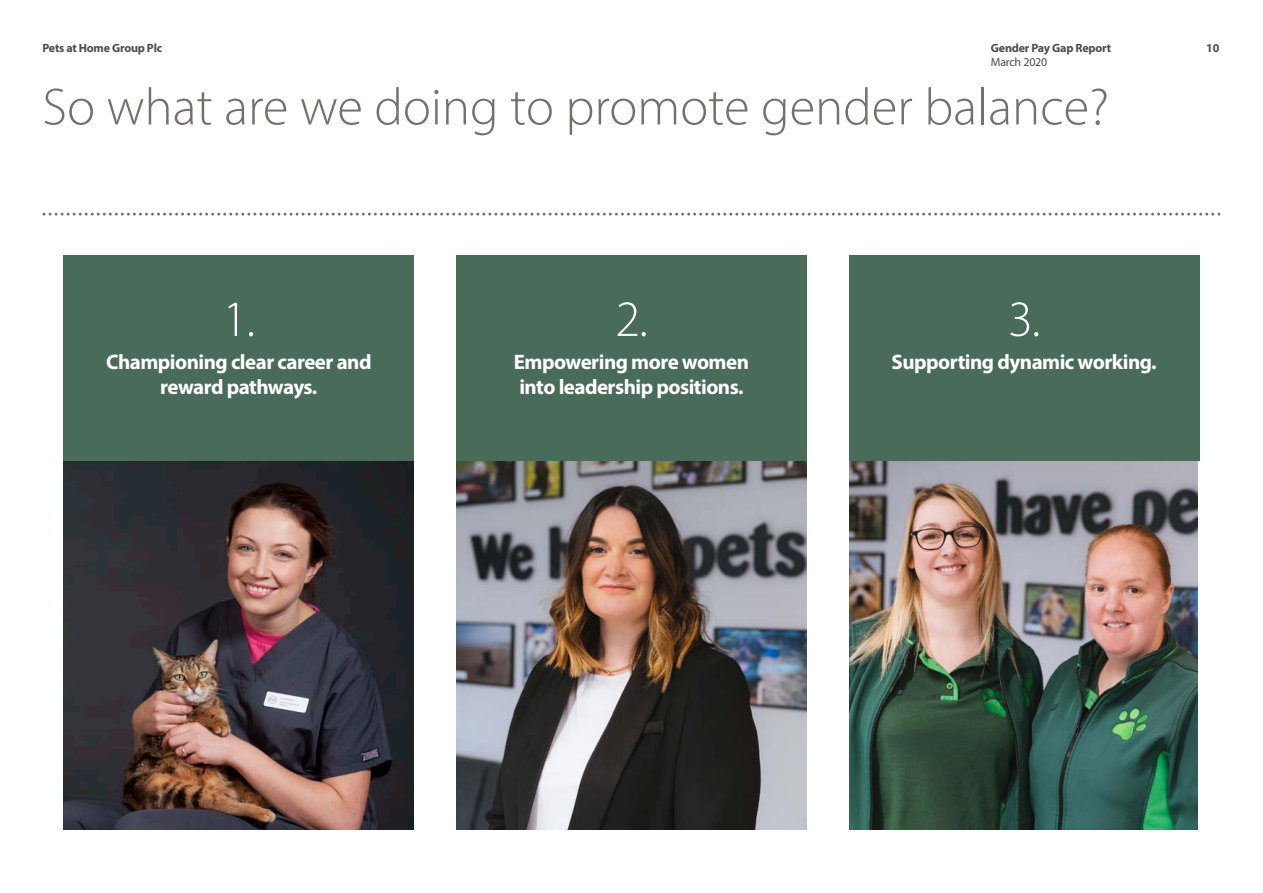
<style>
.page{position:relative;width:1263px;height:893px;background:#fff}
.page>*{position:absolute;margin:0;border:0;box-sizing:border-box;transform-origin:0 0}
.Intro{font:300 52.5px "Myriad Pro";color:#73706d}
.t1{font:300 51px "Myriad Pro";color:#fff}
.t2{font:700 21px/25.2px "Myriad Pro";letter-spacing:-.025em;color:#fff;text-align:center}
.Intro-2{font:700 12px "Myriad Pro";letter-spacing:-.02em;color:#4b4c4d}
.Intro-3{font:12px "Myriad Pro";letter-spacing:-.02em;color:#4b4c4d}
</style>
<div class="page">
<img style="left:64px;top:460px;width:350px;height:369px">
<img style="left:456px;top:460px;width:350px;height:369px">
<img style="left:849px;top:460px;width:349px;height:369px">
<div style="left:64px;top:255px;width:350px;height:205px;background:#496b5a"></div>
<div style="left:456px;top:255px;width:350px;height:205px;background:#496b5a"></div>
<div style="left:849px;top:255px;width:350px;height:205px;background:#496b5a"></div>
<svg style="left:44px;top:213px;width:1176px;height:3px"></svg>
<p class="Intro-2" style="left:43px;top:40px;width:121px">Pets at Home Group Plc</p>
<p class="Intro-2" style="left:991px;top:40px;width:122px">Gender Pay Gap Report</p>
<p class="Intro-2" style="left:1206px;top:40px;width:15px">10</p>
<p class="Intro-3" style="left:991px;top:54px;width:58px">March 2020</p>
<p class="Intro" style="left:43px;top:75px;width:1068px">So what are we doing to promote gender balance?</p>
<p class="t1" style="left:223px;top:288px;width:34px">1.</p>
<p class="t2" style="left:106px;top:349px;width:267px">Championing clear career and reward pathways.</p>
<p class="t1" style="left:615px;top:288px;width:34px">2.</p>
<p class="t2" style="left:514px;top:349px;width:237px;text-align:left">Empowering more women into leadership positions.</p>
<p class="t1" style="left:1008px;top:288px;width:34px">3.</p>
<p class="t2" style="left:891px;top:349px;width:267px">Supporting dynamic working.</p>
</div>
